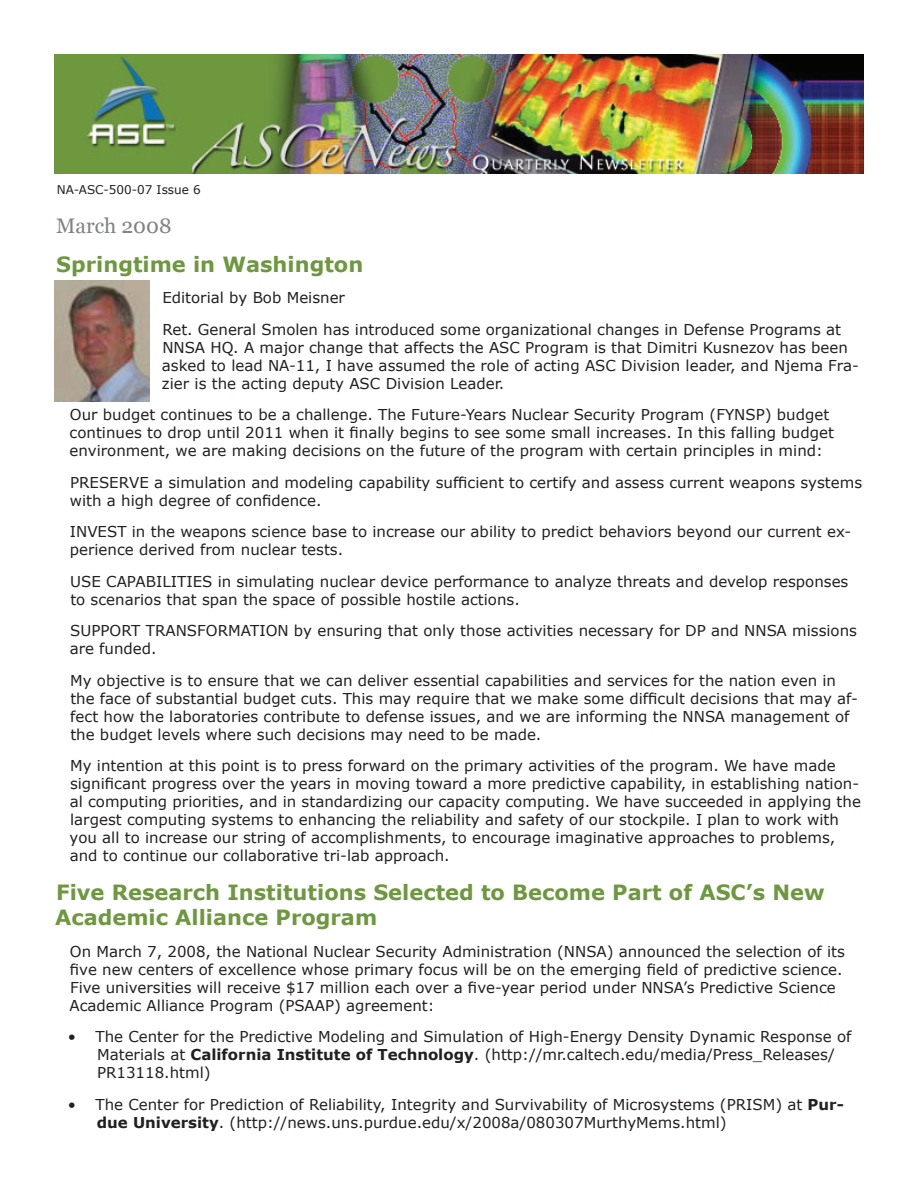
<style>
.page{position:relative;width:918px;height:1188px;background:#fff}
.page>*{position:absolute;margin:0;border:0;box-sizing:border-box;transform-origin:0 0}
.t1{font:700 21px/25.2px "Verdana";color:#6e983f}
.t2{font:21px "Georgia";color:#808285}
.t3{font:15px/18px "Verdana";color:#231f20}
.t4{font:12px "Verdana";color:#231f20}
.s1{font-weight:700}
</style>
<div class="page">
<img style="left:54px;top:54px;width:810px;height:120px">
<img style="left:54px;top:280px;width:96px;height:122px">
<p class="t4" style="left:57px;top:182px;width:145px">NA-ASC-500-07 Issue 6</p>
<h1 class="t2" style="left:56px;top:214px;width:117px">March 2008</h1>
<h1 class="t1" style="left:56px;top:251px;width:309px">Springtime in Washington</h1>
<p class="t3" style="left:162px;top:282px;width:680px;line-height:31.5px">Editorial by Bob Meisner<br>Ret. General Smolen has introduced some organizational changes in Defense Programs at</p>
<p class="t3" style="left:162px;top:338px;width:698px">NNSA HQ. A major change that affects the ASC Program is that Dimitri Kusnezov has been asked to lead NA-11, I have assumed the role of acting ASC Division leader, and Njema Fra&shy;zier is the acting deputy ASC Division Leader.</p>
<p class="t3" style="left:70px;top:405px;width:766px">Our budget continues to be a challenge. The Future-Years Nuclear Security Program (FYNSP) budget continues to drop until 2011 when it finally begins to see some small increases. In this falling budget environment, we are making decisions on the future of the program with certain principles in mind:</p>
<p class="t3" style="left:70px;top:473px;width:794px">PRESERVE a simulation and modeling capability sufficient to certify and assess current weapons systems with a high degree of confidence.</p>
<p class="t3" style="left:70px;top:522px;width:783px">INVEST in the weapons science base to increase our ability to predict behaviors beyond our current ex&shy;perience derived from nuclear tests.</p>
<p class="t3" style="left:70px;top:572px;width:780px">USE CAPABILITIES in simulating nuclear device performance to analyze threats and develop responses to scenarios that span the space of possible hostile actions.</p>
<p class="t3" style="left:70px;top:621px;width:789px">SUPPORT TRANSFORMATION by ensuring that only those activities necessary for DP and NNSA missions are funded.</p>
<p class="t3" style="left:70px;top:671px;width:789px">My objective is to ensure that we can deliver essential capabilities and services for the nation even in the face of substantial budget cuts. This may require that we make some difficult decisions that may af&shy;fect how the laboratories contribute to defense issues, and we are informing the NNSA management of the budget levels where such decisions may need to be made.</p>
<p class="t3" style="left:70px;top:756px;width:793px">My intention at this point is to press forward on the primary activities of the program. We have made significant progress over the years in moving toward a more predictive capability, in establishing nation&shy;al computing priorities, and in standardizing our capacity computing. We have succeeded in applying the largest computing systems to enhancing the reliability and safety of our stockpile. I plan to work with you all to increase our string of accomplishments, to encourage imaginative approaches to problems, and to continue our collaborative tri-lab approach.</p>
<h1 class="t1" style="left:55px;top:879px;width:771px">Five Research Institutions Selected to Become Part of ASC’s New<br>Academic Alliance Program</h1>
<p class="t3" style="left:69px;top:942px;width:777px">On March 7, 2008, the National Nuclear Security Administration (NNSA) announced the selection of its five new centers of excellence whose primary focus will be on the emerging field of predictive science.<br>Five universities will receive $17 million each over a five-year period under NNSA’s Predictive Science Academic Alliance Program (PSAAP) agreement:</p>
<p class="t3" style="left:97px;top:1027px;width:756px;text-indent:-29px">• The Center for the Predictive Modeling and Simulation of High-Energy Density Dynamic Response of<br>Materials at <span class="s1">California Institute of Technology</span>. (http://mr.caltech.edu/media/Press_Releases/<br>PR13118.html)</p>
<p class="t3" style="left:97px;top:1095px;width:749px;text-indent:-29px">• The Center for Prediction of Reliability, Integrity and Survivability of Microsystems (PRISM) at <span class="s1">Pur&shy;due University</span>. (http://news.uns.purdue.edu/x/2008a/080307MurthyMems.html)</p>
</div>
